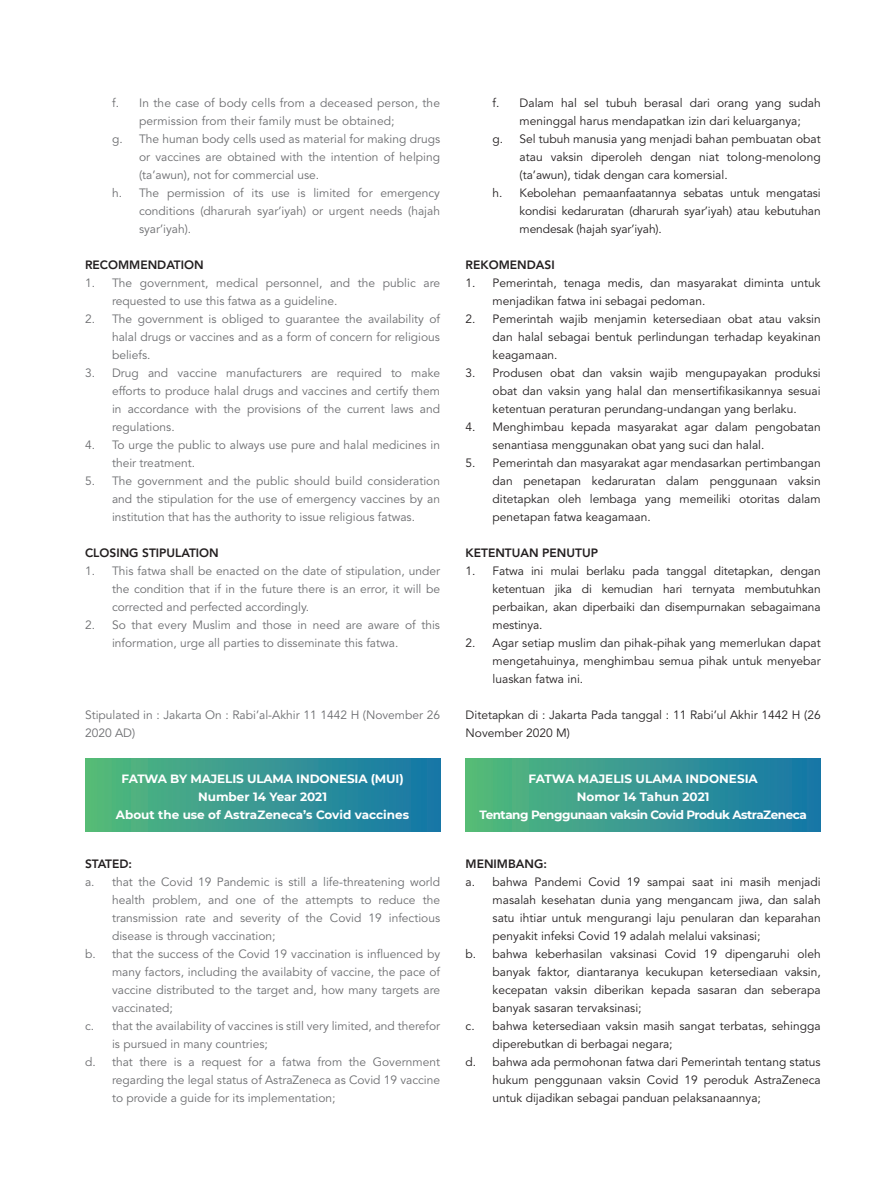
<style>
.page{position:relative;width:893px;height:1191px;background:#fff}
.page>*{position:absolute;margin:0;border:0;box-sizing:border-box;transform-origin:0 0}
.t1{font:12px/18px "Avenir LT Std";color:#231f20;text-align:justify}
.t2{font:12px/18px "Avenir LT Std";color:#6c6d70}
.t3{font:700 12px/18px "Montserrat";letter-spacing:-.01em;color:#fff;text-align:center}
.t4{font:700 12px/18px "Montserrat";letter-spacing:-.04em;color:#fff;text-align:center}
.t5{font:800 12px "Avenir LT Std";color:#231f20}
</style>
<div class="page">
<div style="left:466px;top:758px;width:355px;height:74px;background:linear-gradient(to right,#57bb7a,#1575aa)"></div>
<div style="left:85px;top:758px;width:355px;height:74px;background:linear-gradient(to right,#57bb7a,#1575aa)"></div>
<p class="t2" style="left:112px;top:94px;width:330px">f. In the case of body cells from a deceased person, the</p>
<p class="t2" style="left:139px;top:112px;width:257px">permission from their family must be obtained;</p>
<p class="t2" style="left:112px;top:130px;width:330px">g. The human body cells used as material for making drugs</p>
<p class="t2" style="left:139px;top:148px;width:303px">or vaccines are obtained with the intention of helping</p>
<p class="t2" style="left:139px;top:166px;width:182px">(ta’awun), not for commercial use.</p>
<p class="t2" style="left:112px;top:184px;width:330px">h. The permission of its use is limited for emergency</p>
<p class="t2" style="left:139px;top:202px;width:303px">conditions (dharurah syar’iyah) or urgent needs (hajah</p>
<p class="t2" style="left:139px;top:220px;width:54px">syar’iyah).</p>
<p class="t5" style="left:85px;top:258px;width:120px">RECOMMENDATION</p>
<p class="t2" style="left:112px;top:274px;width:330px;text-indent:-27px">1. The government, medical personnel, and the public are requested to use this fatwa as a guideline.</p>
<p class="t2" style="left:112px;top:310px;width:330px;text-align:justify;text-indent:-27px">2. The government is obliged to guarantee the availability of halal drugs or vaccines and as a form of concern for religious beliefs.</p>
<p class="t2" style="left:112px;top:364px;width:330px;text-align:justify;text-indent:-27px">3. Drug and vaccine manufacturers are required to make efforts to produce halal drugs and vaccines and certify them in accordance with the provisions of the current laws and regulations.</p>
<p class="t2" style="left:112px;top:436px;width:330px;text-indent:-27px">4. To urge the public to always use pure and halal medicines in their treatment.</p>
<p class="t2" style="left:112px;top:472px;width:330px;text-align:justify;text-indent:-27px">5. The government and the public should build consideration and the stipulation for the use of emergency vaccines by an institution that has the authority to issue religious fatwas.</p>
<p class="t5" style="left:85px;top:546px;width:135px">CLOSING STIPULATION</p>
<p class="t2" style="left:112px;top:562px;width:330px;text-align:justify;text-indent:-27px">1. This fatwa shall be enacted on the date of stipulation, under the condition that if in the future there is an error, it will be corrected and perfected accordingly.</p>
<p class="t2" style="left:112px;top:616px;width:330px;text-indent:-27px">2. So that every Muslim and those in need are aware of this information, urge all parties to disseminate this fatwa.</p>
<p class="t2" style="left:85px;top:706px;width:357px">Stipulated in : Jakarta On : Rabi’al-Akhir 11 1442 H (November 26<br>2020 AD)</p>
<p class="t3" style="left:116px;top:769px;width:295px">FATWA BY MAJELIS ULAMA INDONESIA (MUI)<br>Number 14 Year 2021<br>About the use of AstraZeneca’s Covid vaccines</p>
<p class="t5" style="left:85px;top:856px;width:49px">STATED:</p>
<p class="t2" style="left:85px;top:873px;width:357px">a. that the Covid 19 Pandemic is still a life-threatening world</p>
<p class="t2" style="left:112px;top:891px;width:329px">health problem, and one of the attempts to reduce the</p>
<p class="t2" style="left:112px;top:909px;width:330px">transmission rate and severity of the Covid 19 infectious</p>
<p class="t2" style="left:112px;top:927px;width:165px">disease is through vaccination;</p>
<p class="t2" style="left:85px;top:945px;width:357px">b. that the success of the Covid 19 vaccination is influenced by</p>
<p class="t2" style="left:112px;top:963px;width:329px">many factors, including the availabity of vaccine, the pace of</p>
<p class="t2" style="left:112px;top:981px;width:330px">vaccine distributed to the target and, how many targets are</p>
<p class="t2" style="left:112px;top:999px;width:62px">vaccinated;</p>
<p class="t2" style="left:85px;top:1017px;width:357px">c. that the availability of vaccines is still very limited, and therefor</p>
<p class="t2" style="left:112px;top:1035px;width:157px">is pursued in many countries;</p>
<p class="t2" style="left:85px;top:1053px;width:357px">d. that there is a request for a fatwa from the Government</p>
<p class="t2" style="left:112px;top:1071px;width:330px">regarding the legal status of AstraZeneca as Covid 19 vaccine</p>
<p class="t2" style="left:112px;top:1089px;width:225px">to provide a guide for its implementation;</p>
<p class="t1" style="left:493px;top:94px;width:330px">f. Dalam hal sel tubuh berasal dari orang yang sudah</p>
<p class="t1" style="left:520px;top:112px;width:283px">meninggal harus mendapatkan izin dari keluarganya;</p>
<p class="t1" style="left:493px;top:130px;width:330px">g. Sel tubuh manusia yang menjadi bahan pembuatan obat</p>
<p class="t1" style="left:520px;top:148px;width:303px">atau vaksin diperoleh dengan niat tolong-menolong</p>
<p class="t1" style="left:520px;top:166px;width:210px">(ta’awun), tidak dengan cara komersial.</p>
<p class="t1" style="left:493px;top:184px;width:330px">h. Kebolehan pemaanfaatannya sebatas untuk mengatasi</p>
<p class="t1" style="left:520px;top:202px;width:303px">kondisi kedaruratan (dharurah syar’iyah) atau kebutuhan</p>
<p class="t1" style="left:520px;top:220px;width:144px">mendesak (hajah syar’iyah).</p>
<p class="t5" style="left:466px;top:258px;width:91px">REKOMENDASI</p>
<p class="t1" style="left:493px;top:274px;width:330px;text-indent:-27px">1. Pemerintah, tenaga medis, dan masyarakat diminta untuk menjadikan fatwa ini sebagai pedoman.</p>
<p class="t1" style="left:493px;top:310px;width:330px;text-indent:-27px">2. Pemerintah wajib menjamin ketersediaan obat atau vaksin dan halal sebagai bentuk perlindungan terhadap keyakinan keagamaan.</p>
<p class="t1" style="left:493px;top:364px;width:330px;text-indent:-27px">3. Produsen obat dan vaksin wajib mengupayakan produksi obat dan vaksin yang halal dan mensertifikasikannya sesuai ketentuan peraturan perundang-undangan yang berlaku.</p>
<p class="t1" style="left:493px;top:418px;width:330px;text-indent:-27px">4. Menghimbau kepada masyarakat agar dalam pengobatan senantiasa menggunakan obat yang suci dan halal.</p>
<p class="t1" style="left:493px;top:454px;width:330px;text-indent:-27px">5. Pemerintah dan masyarakat agar mendasarkan pertimbangan dan penetapan kedaruratan dalam penggunaan vaksin ditetapkan oleh lembaga yang memeiliki otoritas dalam penetapan fatwa keagamaan.</p>
<p class="t5" style="left:466px;top:546px;width:134px">KETENTUAN PENUTUP</p>
<p class="t1" style="left:493px;top:562px;width:330px;text-indent:-27px">1. Fatwa ini mulai berlaku pada tanggal ditetapkan, dengan ketentuan jika di kemudian hari ternyata membutuhkan perbaikan, akan diperbaiki dan disempurnakan sebagaimana mestinya.</p>
<p class="t1" style="left:493px;top:634px;width:330px;text-indent:-27px">2. Agar setiap muslim dan pihak-pihak yang memerlukan dapat mengetahuinya, menghimbau semua pihak untuk menyebar luaskan fatwa ini.</p>
<p class="t1" style="left:466px;top:706px;width:357px">Ditetapkan di : Jakarta Pada tanggal : 11 Rabi’ul Akhir 1442 H (26<br>November 2020 M)</p>
<p class="t4" style="left:479px;top:769px;width:329px">FATWA MAJELIS ULAMA INDONESIA<br>Nomor 14 Tahun 2021<br>Tentang Penggunaan vaksin Covid Produk AstraZeneca</p>
<p class="t5" style="left:466px;top:856px;width:83px">MENIMBANG:</p>
<p class="t1" style="left:466px;top:873px;width:357px">a. bahwa Pandemi Covid 19 sampai saat ini masih menjadi</p>
<p class="t1" style="left:493px;top:891px;width:330px">masalah kesehatan dunia yang mengancam jiwa, dan salah</p>
<p class="t1" style="left:493px;top:909px;width:330px">satu ihtiar untuk mengurangi laju penularan dan keparahan</p>
<p class="t1" style="left:493px;top:927px;width:269px">penyakit infeksi Covid 19 adalah melalui vaksinasi;</p>
<p class="t1" style="left:466px;top:945px;width:357px">b. bahwa keberhasilan vaksinasi Covid 19 dipengaruhi oleh</p>
<p class="t1" style="left:493px;top:963px;width:330px">banyak faktor, diantaranya kecukupan ketersediaan vaksin,</p>
<p class="t1" style="left:493px;top:981px;width:330px">kecepatan vaksin diberikan kepada sasaran dan seberapa</p>
<p class="t1" style="left:493px;top:999px;width:150px">banyak sasaran tervaksinasi;</p>
<p class="t1" style="left:466px;top:1017px;width:357px">c. bahwa ketersediaan vaksin masih sangat terbatas, sehingga</p>
<p class="t1" style="left:493px;top:1035px;width:181px">diperebutkan di berbagai negara;</p>
<p class="t1" style="left:466px;top:1053px;width:357px">d. bahwa ada permohonan fatwa dari Pemerintah tentang status</p>
<p class="t1" style="left:493px;top:1071px;width:330px">hukum penggunaan vaksin Covid 19 peroduk AstraZeneca</p>
<p class="t1" style="left:493px;top:1089px;width:270px">untuk dijadikan sebagai panduan pelaksanaannya;</p>
</div>
